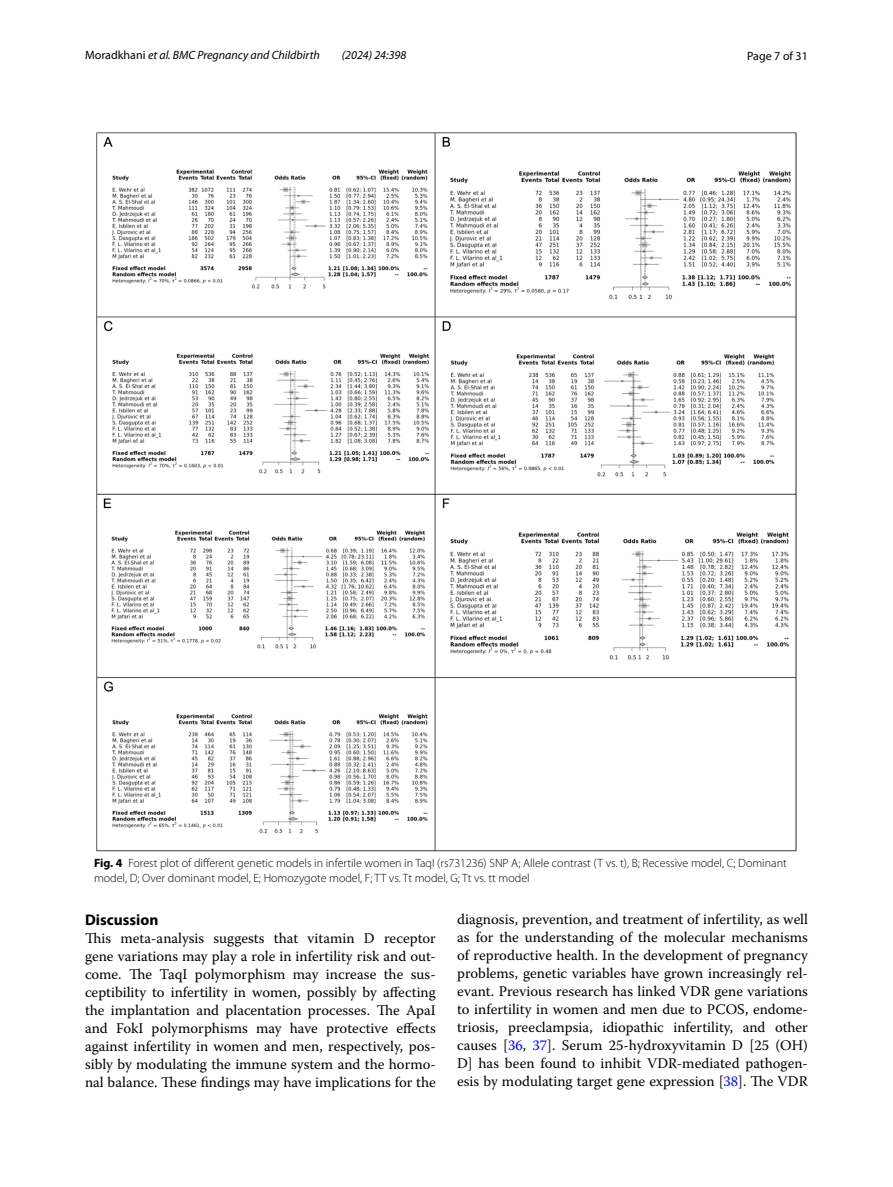
<style>
.page{position:relative;width:893px;height:1187px;background:#fff}
.page>*{position:absolute;margin:0;border:0;box-sizing:border-box;transform-origin:0 0}
.t1{font:700 15.45px "Myriad Pro";color:#000}
.t2{font:14.7px/18px "Warnock Pro";color:#000;text-align:justify}
.t3{font:300 12px/15px "Myriad Pro";color:#000}
.t4{font:italic 12px "Myriad Pro";color:#000}
.t5{font:12px "Myriad Pro";color:#000}
.s1{font-style:normal}
.s2{font-weight:700}
.s3{color:#00f}
</style>
<div class="page">
<img style="left:96px;top:133px;width:701px;height:718px">
<p class="t4" style="left:85px;top:48px;width:236px"><span class="s1">Moradkhani</span> et al. BMC Pregnancy and Childbirth</p>
<p class="t4" style="left:342px;top:48px;width:66px">(2024) 24:398</p>
<p class="t5" style="left:747px;top:48px;width:62px">Page 7 of 31</p>
<p class="t3" style="left:94px;top:855px;width:694px"><span class="s2">Fig. 4</span> Forest plot of different genetic models in infertile women in TaqI (rs731236) SNP A; Allele contrast (T vs. t), B; Recessive model, C; Dominant model, D; Over dominant model, E; Homozygote model, F; TT vs. Tt model, G; Tt vs. tt model</p>
<p class="t1" style="left:85px;top:909px;width:75px">Discussion</p>
<p class="t2" style="left:85px;top:928px;width:352px">This meta-analysis suggests that vitamin D receptor gene variations may play a role in infertility risk and out&shy;come. The TaqI polymorphism may increase the sus&shy;ceptibility to infertility in women, possibly by affecting the implantation and placentation processes. The ApaI and FokI polymorphisms may have protective effects against infertility in women and men, respectively, pos&shy;sibly by modulating the immune system and the hormo&shy;nal balance. These findings may have implications for the</p>
<p class="t2" style="left:457px;top:910px;width:352px">diagnosis, prevention, and treatment of infertility, as well as for the understanding of the molecular mechanisms of reproductive health. In the development of pregnancy problems, genetic variables have grown increasingly rel&shy;evant. Previous research has linked VDR gene variations to infertility in women and men due to PCOS, endome&shy;triosis, preeclampsia, idiopathic infertility, and other causes [<span class="s3">36</span>, <span class="s3">37</span>]. Serum 25-hydroxyvitamin D [25 (OH)<br>D] has been found to inhibit VDR-mediated pathogen&shy;esis by modulating target gene expression [<span class="s3">38</span>]. The VDR</p>
</div>
